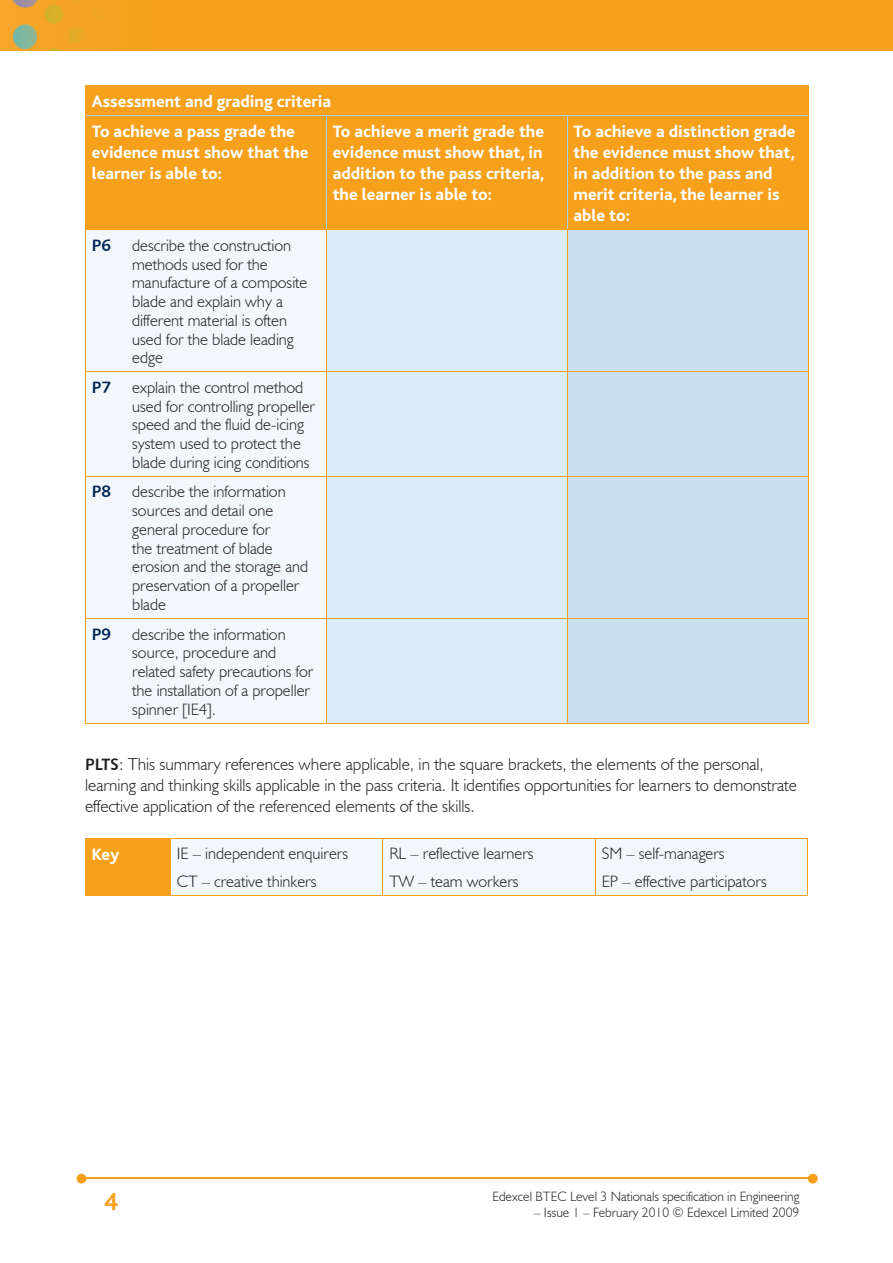
<style>
.page{position:relative;width:893px;height:1263px;background:#fff}
.page>*{position:absolute;margin:0;border:0;box-sizing:border-box;transform-origin:0 0}
.t1{font:700 25.5px "Bliss";color:#f6a01b}
.t2{font:800 17.25px/21px "Bliss";color:#fff}
.t3{font:300 17.25px/21px "Humanist 521 BT";color:#231f20}
.t4{font:300 16.5px/18.8px "Humanist 521 BT";color:#231f20}
.t5{font:16.5px "Humanist 531 BT Bold A";color:#002556}
.t6{font:300 13.5px "Humanist 521 BT";color:#231f20}
.s1{font-family:"Humanist 531 BT Bold A";font-weight:400;font-size:16.5px}
</style>
<div class="page">
<img style="left:0;top:0;width:893px;height:51px">
<hr style="left:82px;top:1178px;width:728px;height:1px;background:#f6a01b">
<svg style="left:808px;top:1174px;width:10px;height:9px"></svg>
<svg style="left:77px;top:1174px;width:9px;height:9px"></svg>
<div style="left:86px;top:86px;width:722px;height:143px;background:#f6a01b"></div>
<div style="left:86px;top:230px;width:240px;height:493px;background:#f2f7fb"></div>
<div style="left:327px;top:230px;width:240px;height:493px;background:#dbebf7"></div>
<div style="left:568px;top:230px;width:240px;height:493px;background:#c8dff2"></div>
<hr style="left:85px;top:86px;width:1px;height:30px;background:#f6a01b">
<hr style="left:808px;top:86px;width:1px;height:30px;background:#f6a01b">
<hr style="left:85px;top:85px;width:241px;height:1px;background:#f6a01b">
<hr style="left:326px;top:85px;width:241px;height:1px;background:#f6a01b">
<hr style="left:567px;top:85px;width:241px;height:1px;background:#f6a01b">
<hr style="left:85px;top:116px;width:1px;height:113px;background:#f6a01b">
<hr style="left:86px;top:115px;width:240px;height:1px;background:#accfed">
<hr style="left:326px;top:116px;width:1px;height:113px;background:#accfed">
<hr style="left:326px;top:115px;width:241px;height:1px;background:#accfed">
<hr style="left:567px;top:116px;width:1px;height:113px;background:#accfed">
<hr style="left:808px;top:116px;width:1px;height:113px;background:#f6a01b">
<hr style="left:567px;top:115px;width:241px;height:1px;background:#accfed">
<hr style="left:85px;top:229px;width:241px;height:1px;background:#f6a01b">
<hr style="left:326px;top:229px;width:241px;height:1px;background:#f6a01b">
<hr style="left:567px;top:229px;width:241px;height:1px;background:#f6a01b">
<hr style="left:326px;top:230px;width:1px;height:141px;background:#f6a01b">
<hr style="left:567px;top:230px;width:1px;height:141px;background:#f6a01b">
<hr style="left:85px;top:230px;width:1px;height:141px;background:#f6a01b">
<hr style="left:808px;top:230px;width:1px;height:141px;background:#f6a01b">
<hr style="left:326px;top:372px;width:1px;height:104px;background:#f6a01b">
<hr style="left:567px;top:372px;width:1px;height:104px;background:#f6a01b">
<hr style="left:85px;top:372px;width:1px;height:104px;background:#f6a01b">
<hr style="left:808px;top:372px;width:1px;height:104px;background:#f6a01b">
<hr style="left:85px;top:371px;width:241px;height:1px;background:#f6a01b">
<hr style="left:326px;top:371px;width:241px;height:1px;background:#f6a01b">
<hr style="left:567px;top:371px;width:241px;height:1px;background:#f6a01b">
<hr style="left:326px;top:477px;width:1px;height:141px;background:#f6a01b">
<hr style="left:567px;top:477px;width:1px;height:141px;background:#f6a01b">
<hr style="left:85px;top:477px;width:1px;height:141px;background:#f6a01b">
<hr style="left:808px;top:477px;width:1px;height:141px;background:#f6a01b">
<hr style="left:85px;top:476px;width:241px;height:1px;background:#f6a01b">
<hr style="left:326px;top:476px;width:241px;height:1px;background:#f6a01b">
<hr style="left:567px;top:476px;width:241px;height:1px;background:#f6a01b">
<hr style="left:326px;top:619px;width:1px;height:104px;background:#f6a01b">
<hr style="left:567px;top:619px;width:1px;height:104px;background:#f6a01b">
<hr style="left:85px;top:723px;width:241px;height:1px;background:#f6a01b">
<hr style="left:326px;top:723px;width:241px;height:1px;background:#f6a01b">
<hr style="left:567px;top:723px;width:241px;height:1px;background:#f6a01b">
<hr style="left:85px;top:619px;width:1px;height:104px;background:#f6a01b">
<hr style="left:808px;top:619px;width:1px;height:104px;background:#f6a01b">
<hr style="left:85px;top:618px;width:241px;height:1px;background:#f6a01b">
<hr style="left:326px;top:618px;width:241px;height:1px;background:#f6a01b">
<hr style="left:567px;top:618px;width:241px;height:1px;background:#f6a01b">
<div style="left:85px;top:838px;width:85px;height:57px;background:#f6a01b"></div>
<div style="left:171px;top:839px;width:636px;height:56px;background:#f2f7fb"></div>
<hr style="left:85px;top:895px;width:85px;height:1px;background:#f6a01b">
<hr style="left:170px;top:895px;width:213px;height:1px;background:#f6a01b">
<hr style="left:383px;top:895px;width:212px;height:1px;background:#f6a01b">
<hr style="left:595px;top:895px;width:213px;height:1px;background:#f6a01b">
<hr style="left:170px;top:839px;width:1px;height:56px;background:#f6a01b">
<hr style="left:383px;top:839px;width:1px;height:56px;background:#f6a01b">
<hr style="left:595px;top:839px;width:1px;height:56px;background:#f6a01b">
<hr style="left:807px;top:839px;width:1px;height:56px;background:#f6a01b">
<hr style="left:170px;top:838px;width:213px;height:1px;background:#f6a01b">
<hr style="left:383px;top:838px;width:212px;height:1px;background:#f6a01b">
<hr style="left:595px;top:838px;width:213px;height:1px;background:#f6a01b">
<p class="t2" style="left:92px;top:87px;width:241px;line-height:30.2px">Assessment and grading criteria<br>To achieve a pass grade the</p>
<p class="t2" style="left:92px;top:143px;width:218px">evidence must show that the learner is able to:</p>
<p class="t2" style="left:333px;top:122px;width:213px;text-align:justify">To achieve a merit grade the evidence must show that, in addition to the pass criteria, the learner is able to:</p>
<p class="t2" style="left:574px;top:122px;width:224px">To achieve a distinction grade the evidence must show that, in addition to the pass and merit criteria, the learner is able to:</p>
<p class="t5" style="left:92px;top:235px;width:21px">P6</p>
<p class="t4" style="left:132px;top:235px;width:177px">describe the construction methods used for the manufacture of a composite blade and explain why a different material is often used for the blade leading edge</p>
<p class="t5" style="left:92px;top:377px;width:21px">P7</p>
<p class="t4" style="left:132px;top:378px;width:184px">explain the control method used for controlling propeller speed and the fluid de-icing system used to protect the blade during icing conditions</p>
<p class="t5" style="left:92px;top:481px;width:21px">P8</p>
<p class="t4" style="left:132px;top:482px;width:178px">describe the information sources and detail one general procedure for<br>the treatment of blade erosion and the storage and preservation of a propeller blade</p>
<p class="t5" style="left:92px;top:624px;width:21px">P9</p>
<p class="t4" style="left:132px;top:624px;width:183px">describe the information source, procedure and related safety precautions for the installation of a propeller spinner [IE4].</p>
<p class="t3" style="left:85px;top:753px;width:713px"><span class="s1">PLTS</span>: This summary references where applicable, in the square brackets, the elements of the personal, learning and thinking skills applicable in the pass criteria. It identifies opportunities for learners to demonstrate effective application of the referenced elements of the skills.</p>
<p class="t2" style="left:92px;top:844px;width:29px">Key</p>
<p class="t4" style="left:177px;top:840px;width:173px;line-height:27.3px">IE – independent enquirers<br>CT – creative thinkers</p>
<p class="t4" style="left:389px;top:840px;width:146px;line-height:27.3px">RL – reflective learners<br>TW – team workers</p>
<p class="t4" style="left:602px;top:840px;width:166px;line-height:27.3px">SM – self-managers<br>EP – effective participators</p>
<h1 class="t1" style="left:104px;top:1189px;width:15px">4</h1>
<p class="t6" style="left:492px;top:1188px;width:309px">Edexcel BTEC Level 3 Nationals specification in Engineering</p>
<p class="t6" style="left:534px;top:1204px;width:267px">– Issue 1 – February 2010 © Edexcel Limited 2009</p>
</div>
